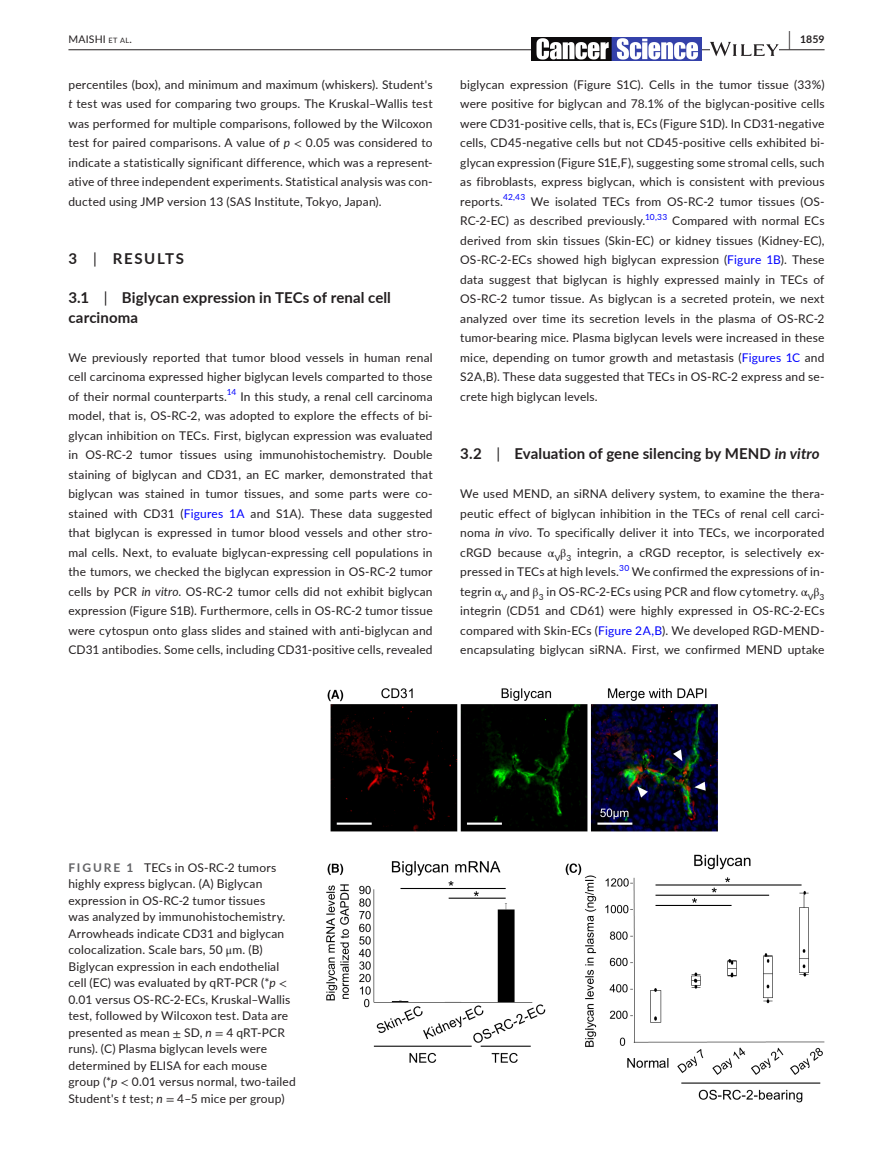
<style>
.page{position:relative;width:893px;height:1174px;background:#fff}
.page>*{position:absolute;margin:0;border:0;box-sizing:border-box;transform-origin:0 0}
.t1{font:700 15px/19.5px "Lato";letter-spacing:.01em;color:#231f20}
.t2{font:700 15px "Lato";letter-spacing:.105em;color:#231f20}
.t3{font:12px/19.5px "Lato";letter-spacing:.015em;color:#231f20;text-align:justify}
.t4{font:10.5px "Lato";letter-spacing:.015em;color:#231f20}
.t5{font:700 10.5px "Lato";color:#231f20}
.t6{font:8.4px "Lato";letter-spacing:.01em;color:#00f}
.s1{font-size:7.35px}
.s2{font-size:19.5px}
.s3{font-style:italic}
.s4{font-family:"STIX"}
.s5{color:#00f}
.s6{font-weight:400}
.s7{font-weight:700;color:#636366}
</style>
<div class="page">
<hr style="left:68px;top:49px;width:756px;height:1px;background:#231f20">
<img style="left:531px;top:37px;width:170px;height:24px">
<svg style="left:710px;top:42px;width:69px;height:14px"></svg>
<img style="left:326px;top:688px;width:498px;height:415px">
<p class="t4" style="left:68px;top:31px;width:65px">MAISHI <span class="s1">et al</span>.</p>
<p class="t5" style="left:789px;top:31px;width:37px"><span class="s2">|</span> 1859</p>
<p class="t3" style="left:68px;top:74px;width:366px">percentiles (box), and minimum and maximum (whiskers). Student's <span class="s3">t</span> test was used for comparing two groups. The Kruskal–Wallis test was performed for multiple comparisons, followed by the Wilcoxon test for paired comparisons. A value of <span class="s3">p</span> <span class="s4">&lt;</span> 0.05 was considered to indicate a statistically significant difference, which was a represent&shy;ative of three independent experiments. Statistical analysis was con&shy;ducted using JMP version 13 (SAS Institute, Tokyo, Japan).</p>
<p class="t3" style="left:460px;top:74px;width:366px">biglycan expression (Figure S1C). Cells in the tumor tissue (33%) were positive for biglycan and 78.1% of the biglycan-positive cells were CD31-positive cells, that is, ECs (Figure S1D). In CD31-negative cells, CD45-negative cells but not CD45-positive cells exhibited bi&shy;glycan expression (Figure S1E,F), suggesting some stromal cells, such as fibroblasts, express biglycan, which is consistent with previous reports.</p>
<p class="t6" style="left:503px;top:191px;width:24px">42,43</p>
<p class="t3" style="left:460px;top:191px;width:366px;text-indent:71px">We isolated TECs from OS-RC-2 tumor tissues (OS-<br>RC-2-EC) as described previously.</p>
<p class="t6" style="left:645px;top:211px;width:24px">10,33</p>
<p class="t3" style="left:460px;top:210px;width:366px;text-indent:212px">Compared with normal ECs derived from skin tissues (Skin-EC) or kidney tissues (Kidney-EC), OS-RC-2-ECs showed high biglycan expression (<span class="s5">Figure 1B</span>). These data suggest that biglycan is highly expressed mainly in TECs of OS-RC-2 tumor tissue. As biglycan is a secreted protein, we next analyzed over time its secretion levels in the plasma of OS-RC-2 tumor-bearing mice. Plasma biglycan levels were increased in these mice, depending on tumor growth and metastasis (<span class="s5">Figures 1C</span> and S2A,B). These data suggested that TECs in OS-RC-2 express and se&shy;crete high biglycan levels.</p>
<p class="t2" style="left:68px;top:248px;width:117px">3 <span class="s6">|</span> RESULTS</p>
<p class="t1" style="left:68px;top:287px;width:324px">3.1 <span class="s6">|</span> Biglycan expression in TECs of renal cell carcinoma</p>
<p class="t3" style="left:68px;top:347px;width:366px">We previously reported that tumor blood vessels in human renal cell carcinoma expressed higher biglycan levels comparted to those of their normal counterparts.</p>
<p class="t6" style="left:227px;top:386px;width:11px">14</p>
<p class="t3" style="left:68px;top:386px;width:366px;text-indent:172px">In this study, a renal cell carcinoma model, that is, OS-RC-2, was adopted to explore the effects of bi&shy;glycan inhibition on TECs. First, biglycan expression was evaluated in OS-RC-2 tumor tissues using immunohistochemistry. Double staining of biglycan and CD31, an EC marker, demonstrated that biglycan was stained in tumor tissues, and some parts were co&shy;stained with CD31 (<span class="s5">Figures 1A</span> and S1A). These data suggested that biglycan is expressed in tumor blood vessels and other stro&shy;mal cells. Next, to evaluate biglycan-expressing cell populations in the tumors, we checked the biglycan expression in OS-RC-2 tumor cells by PCR <span class="s3">in vitro</span>. OS-RC-2 tumor cells did not exhibit biglycan expression (Figure S1B). Furthermore, cells in OS-RC-2 tumor tissue were cytospun onto glass slides and stained with anti-biglycan and CD31 antibodies. Some cells, including CD31-positive cells, revealed</p>
<p class="t1" style="left:460px;top:443px;width:361px">3.2 <span class="s6">|</span> Evaluation of gene silencing by MEND <span class="s3">in vitro</span></p>
<p class="t3" style="left:460px;top:483px;width:366px">We used MEND, an siRNA delivery system, to examine the thera&shy;peutic effect of biglycan inhibition in the TECs of renal cell carci&shy;noma <span class="s3">in vivo</span>. To specifically deliver it into TECs, we incorporated cRGD because <span class="s4">α</span><sub>V</sub><span class="s4">β</span><sub>3</sub> integrin, a cRGD receptor, is selectively ex&shy;pressed in TECs at high levels.</p>
<p class="t6" style="left:619px;top:562px;width:12px">30</p>
<p class="t3" style="left:460px;top:561px;width:366px;text-indent:172px">We confirmed the expressions of in&shy;tegrin <span class="s4">α</span><sub>V</sub> and <span class="s4">β</span><sub>3</sub> in OS-RC-2-ECs using PCR and flow cytometry. <span class="s4">α</span><sub>V</sub><span class="s4">β</span><sub>3 </sub>integrin (CD51 and CD61) were highly expressed in OS-RC-2-ECs compared with Skin-ECs (<span class="s5">Figure 2A,B</span>). We developed RGD-MEND&shy;encapsulating biglycan siRNA. First, we confirmed MEND uptake</p>
<p class="t3" style="left:68px;top:858px;width:229px;line-height:16.5px;text-align:left"><span class="s7">FIGURE 1</span> TECs in OS-RC-2 tumors highly express biglycan. (A) Biglycan expression in OS-RC-2 tumor tissues<br>was analyzed by immunohistochemistry.<br>Arrowheads indicate CD31 and biglycan colocalization. Scale bars, 50 <span class="s4">μ</span>m. (B)<br>Biglycan expression in each endothelial cell (EC) was evaluated by qRT-PCR (*<span class="s3">p</span> <span class="s4">&lt; </span>0.01 versus OS-RC-2-ECs, Kruskal–Wallis test, followed by Wilcoxon test. Data are presented as mean <span class="s4">±</span> SD, <span class="s3">n</span> <span class="s4">=</span> 4 qRT-PCR runs). (C) Plasma biglycan levels were determined by ELISA for each mouse group (*<span class="s3">p</span> <span class="s4">&lt;</span> 0.01 versus normal, two-tailed Student's <span class="s3">t</span> test; <span class="s3">n</span> <span class="s4">=</span> 4–5 mice per group)</p>
</div>
